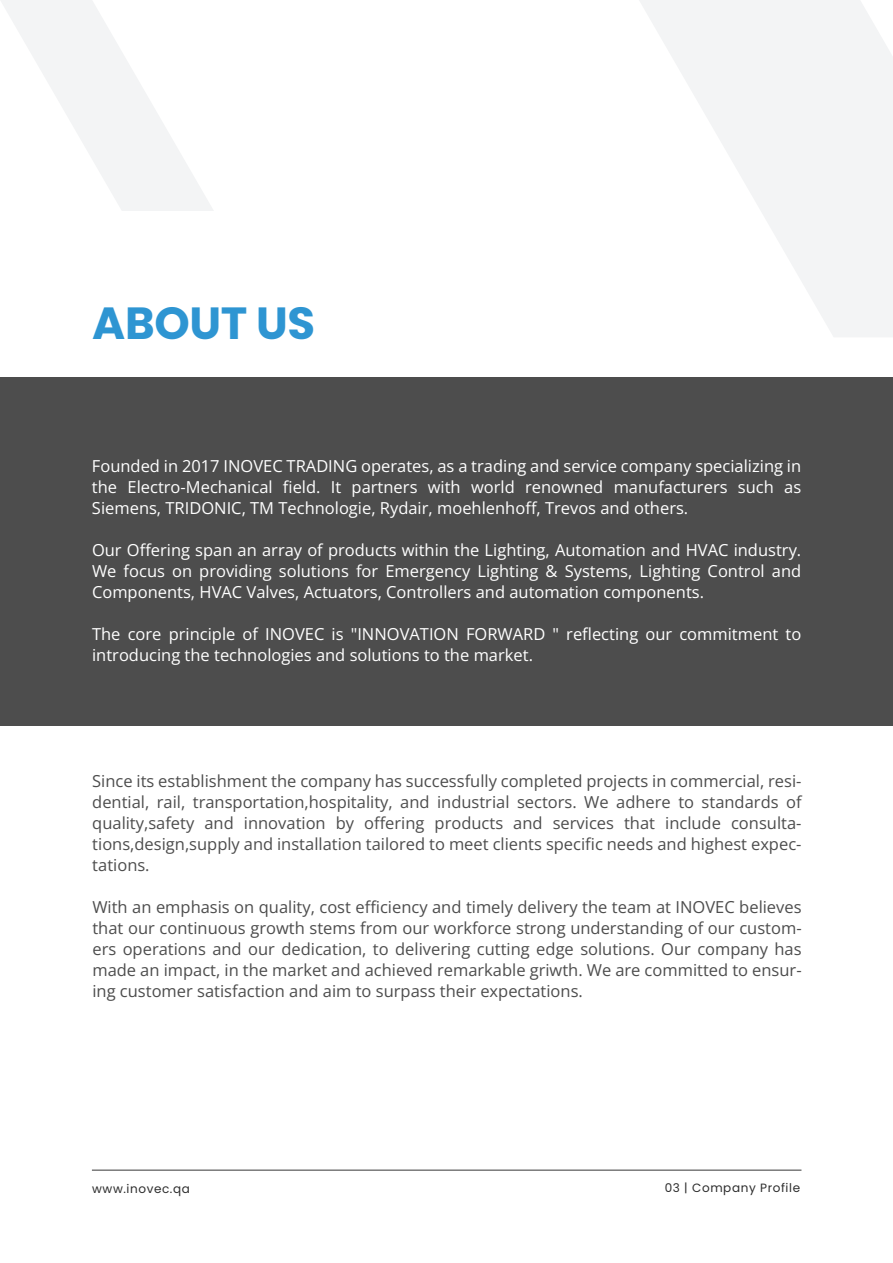
<style>
.page{position:relative;width:893px;height:1263px;background:#fff}
.page>*{position:absolute;margin:0;border:0;box-sizing:border-box;transform-origin:0 0}
.t1{font:700 45px "Poppins";letter-spacing:-.01em;color:#2e95d2}
.t2{font:16.5px/21px "Open Sans";color:#4d4d4d;text-align:justify}
.t3{font:16.5px/21px "Open Sans";color:#fff;text-align:justify}
.t4{font:12px "Poppins";letter-spacing:.05em;color:#2d2d2d}
</style>
<div class="page">
<svg style="left:639px;top:0;width:254px;height:337px"></svg>
<svg style="left:1px;top:0;width:212px;height:211px"></svg>
<svg style="left:712px;top:0;width:181px;height:313px;fill:#f3f4f5"></svg>
<div style="left:0;top:377px;width:893px;height:349px;background:#4d4d4d"></div>
<hr style="left:92px;top:1169px;width:709px;height:2px;background:#4d4d4d">
<h1 class="t1" style="left:92px;top:297px;width:224px">ABOUT US</h1>
<p class="t3" style="left:92px;top:455px;width:711px">Founded in 2017 INOVEC TRADING operates, as a trading and service company specializing in the Electro-Mechanical field. It partners with world renowned manufacturers such as Siemens, TRIDONIC, TM Technologie, Rydair, moehlenhoff, Trevos and others.</p>
<p class="t3" style="left:92px;top:539px;width:711px">Our Offering span an array of products within the Lighting, Automation and HVAC industry.<br>We focus on providing solutions for Emergency Lighting &amp; Systems, Lighting Control and Components, HVAC Valves, Actuators, Controllers and automation components.</p>
<p class="t3" style="left:92px;top:623px;width:711px">The core principle of INOVEC is "INNOVATION FORWARD " reflecting our commitment to introducing the technologies and solutions to the market.</p>
<p class="t2" style="left:92px;top:770px;width:711px">Since its establishment the company has successfully completed projects in commercial, resi&shy;dential, rail, transportation,hospitality, and industrial sectors. We adhere to standards of quality,safety and innovation by offering products and services that include consulta&shy;tions,design,supply and installation tailored to meet clients specific needs and highest expec&shy;tations.</p>
<p class="t2" style="left:92px;top:896px;width:711px">With an emphasis on quality, cost efficiency and timely delivery the team at INOVEC believes that our continuous growth stems from our workforce strong understanding of our custom&shy;ers operations and our dedication, to delivering cutting edge solutions. Our company has made an impact, in the market and achieved remarkable griwth. We are committed to ensur&shy;ing customer satisfaction and aim to surpass their expectations.</p>
<p class="t4" style="left:92px;top:1182px;width:99px">www.inovec.qa</p>
<p class="t4" style="left:665px;top:1181px;width:137px">03 | Company Profile</p>
</div>
